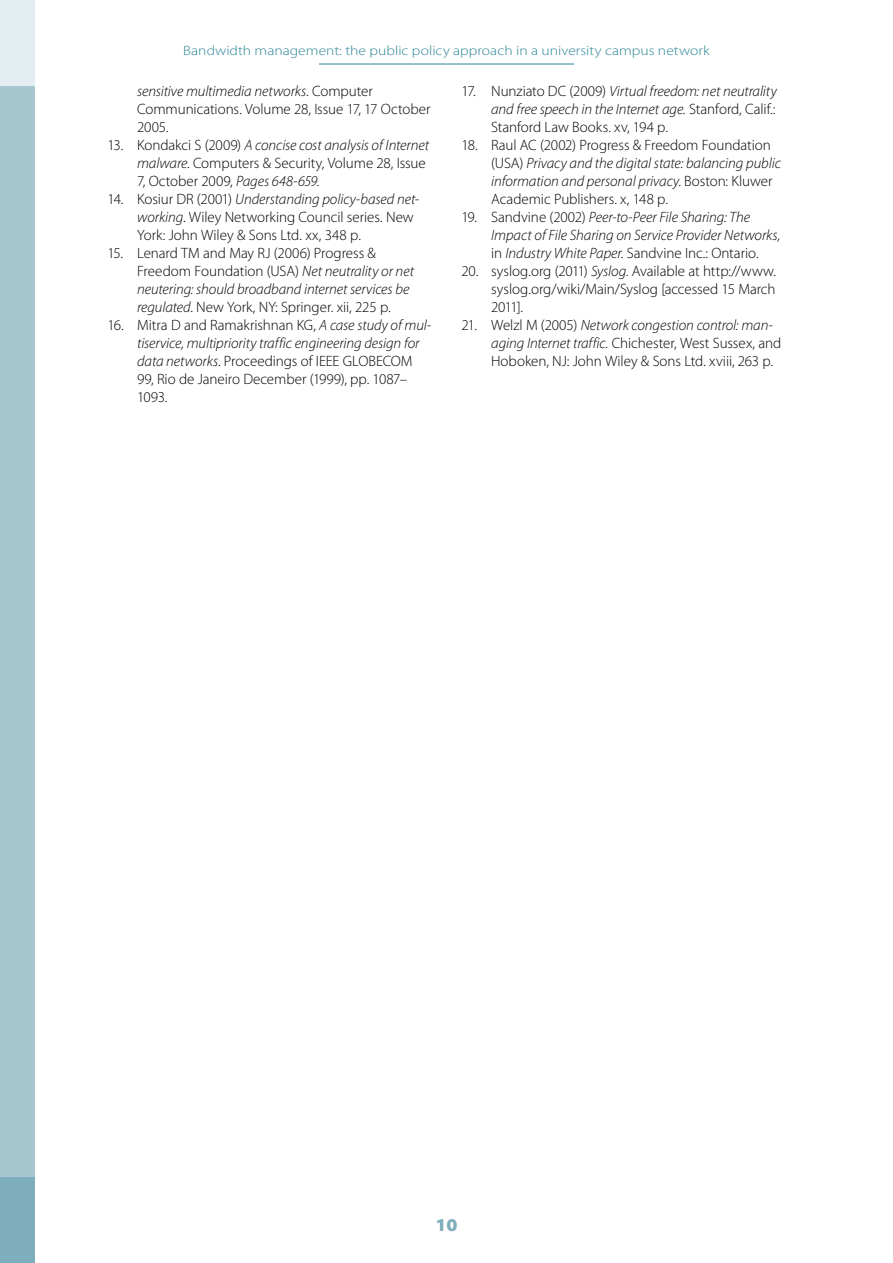
<style>
.page{position:relative;width:893px;height:1263px;background:#fff}
.page>*{position:absolute;margin:0;border:0;box-sizing:border-box;transform-origin:0 0}
.t1{font:900 semi-expanded 18px "Myriad Pro";color:#7eadbb}
.t2{font:300 15px/18px "Myriad Pro";color:#000}
.t3{font:italic 300 15px/18px "Myriad Pro";letter-spacing:-.005em;color:#000}
.t4{font:300 13.5px "Myriad Pro";color:#2c8697;scale:1.15 1}
.s1{font-style:italic}
.s2{font-style:normal}
</style>
<div class="page">
<div style="left:0;top:85px;width:34px;height:1093px;background:#a8c6d0"></div>
<div style="left:0;top:0;width:34px;height:85px;background:#e4edf0"></div>
<div style="left:0;top:1178px;width:34px;height:85px;background:#7eadbb"></div>
<hr style="left:319px;top:64px;width:255px;height:1px;background:#2c8697">
<p class="t4" style="left:183px;top:46px;width:459px">Bandwidth management: the public policy approach in a university campus network</p>
<p class="t2" style="left:137px;top:84px;width:295px"><span class="s1">sensitive multimedia networks</span>. Computer<br>Communications. Volume 28, Issue 17, 17 October<br>2005.</p>
<p class="t2" style="left:137px;top:138px;width:293px;text-indent:-30px">13. Kondakci S (2009) <span class="s1">A concise cost analysis of Internet malware</span>. Computers &amp; Security, Volume 28, Issue<br>7, October 2009, <span class="s1">Pages 648-659.</span></p>
<p class="t2" style="left:137px;top:192px;width:284px;text-indent:-30px">14. Kosiur DR (2001) <span class="s1">Understanding policy-based net&shy;working</span>. Wiley Networking Council series. New<br>York: John Wiley &amp; Sons Ltd. xx, 348 p.</p>
<p class="t2" style="left:137px;top:246px;width:278px;text-indent:-30px">15. Lenard TM and May RJ (2006) Progress &amp; Freedom Foundation (USA) <span class="s1">Net neutrality or net neutering: should broadband internet services be regulated</span>. New York, NY: Springer. xii, 225 p.</p>
<p class="t2" style="left:137px;top:318px;width:296px;text-indent:-30px">16. Mitra D and Ramakrishnan KG, <span class="s1">A case study of mul&shy;tiservice, multipriority traffic engineering design for data networks</span>. Proceedings of IEEE GLOBECOM 99, Rio de Janeiro December (1999), pp. 1087– 1093.</p>
<p class="t2" style="left:491px;top:84px;width:287px;text-align:justify;text-indent:-30px">17. Nunziato DC (2009) <span class="s1">Virtual freedom: net neutrality and free speech in the Internet age.</span> Stanford, Calif.:<br>Stanford Law Books. xv, 194 p.</p>
<p class="t2" style="left:491px;top:138px;width:291px;text-indent:-30px">18. Raul AC (2002) Progress &amp; Freedom Foundation (USA) <span class="s1">Privacy and the digital state: balancing public information and personal privacy</span>. Boston: Kluwer Academic Publishers. x, 148 p.</p>
<p class="t3" style="left:491px;top:210px;width:291px;text-indent:-30px"><span class="s2">19. Sandvine (2002)</span> Peer-to-Peer File Sharing: The<br>Impact of File Sharing on Service Provider Networks, <span class="s2">in</span> Industry White Paper<span class="s2">. Sandvine Inc.: Ontario.</span></p>
<p class="t2" style="left:491px;top:264px;width:286px;text-align:justify;text-indent:-30px">20. syslog.org (2011) <span class="s1">Syslog</span>. Available at http://www. syslog.org/wiki/Main/Syslog [accessed 15 March 2011].</p>
<p class="t2" style="left:491px;top:318px;width:292px;text-indent:-30px">21. Welzl M (2005) <span class="s1">Network congestion control: man&shy;aging Internet traffic.</span> Chichester, West Sussex, and<br>Hoboken, NJ: John Wiley &amp; Sons Ltd. xviii, 263 p.</p>
<p class="t1" style="left:435px;top:1219px;width:24px">10</p>
</div>
